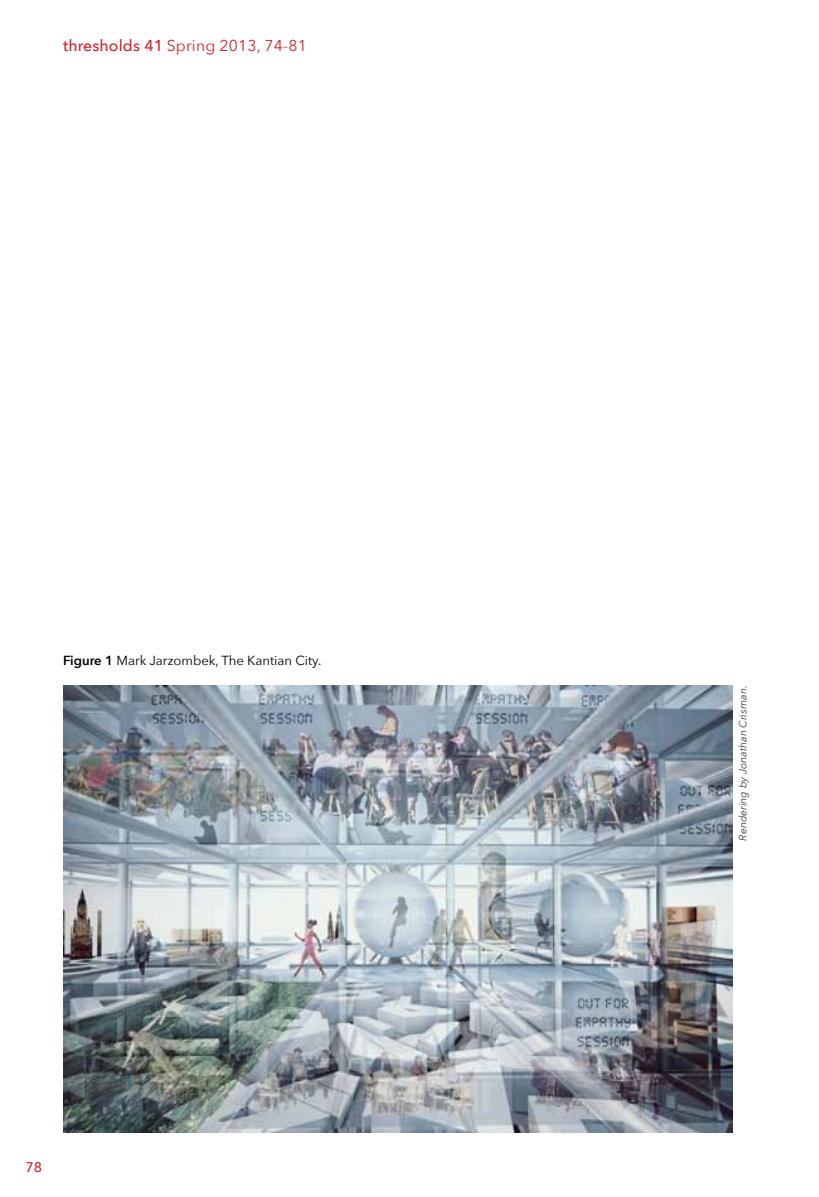
<style>
.page{position:relative;width:819px;height:1197px;background:#fff}
.page>*{position:absolute;margin:0;border:0;box-sizing:border-box;transform-origin:0 0}
.t1{font:15.75px "Avenir Next";letter-spacing:.01em;color:#d2232a}
.t2{font:500 14px "Avenir Next";color:#d2232a}
.t3{font:13.12px "Avenir Next";color:#000}
.t4{font:italic 10.5px "Avenir Next";color:#414042}
.s1{font-weight:500}
.s2{font-weight:600}
</style>
<div class="page">
<img style="left:63px;top:686px;width:669px;height:446px">
<p class="t1" style="left:63px;top:36px;width:245px"><span class="s1">thresholds 41</span> Spring 2013, 74-81</p>
<p class="t3" style="left:63px;top:652px;width:260px"><span class="s2">Figure 1</span> Mark Jarzombek, The Kantian City.</p>
<p class="t2" style="left:25px;top:1159px;width:18px">78</p>
<p class="t4" style="left:736px;top:841px;width:156px;rotate:-90deg">Rendering by Jonathan Crisman.</p>
</div>
